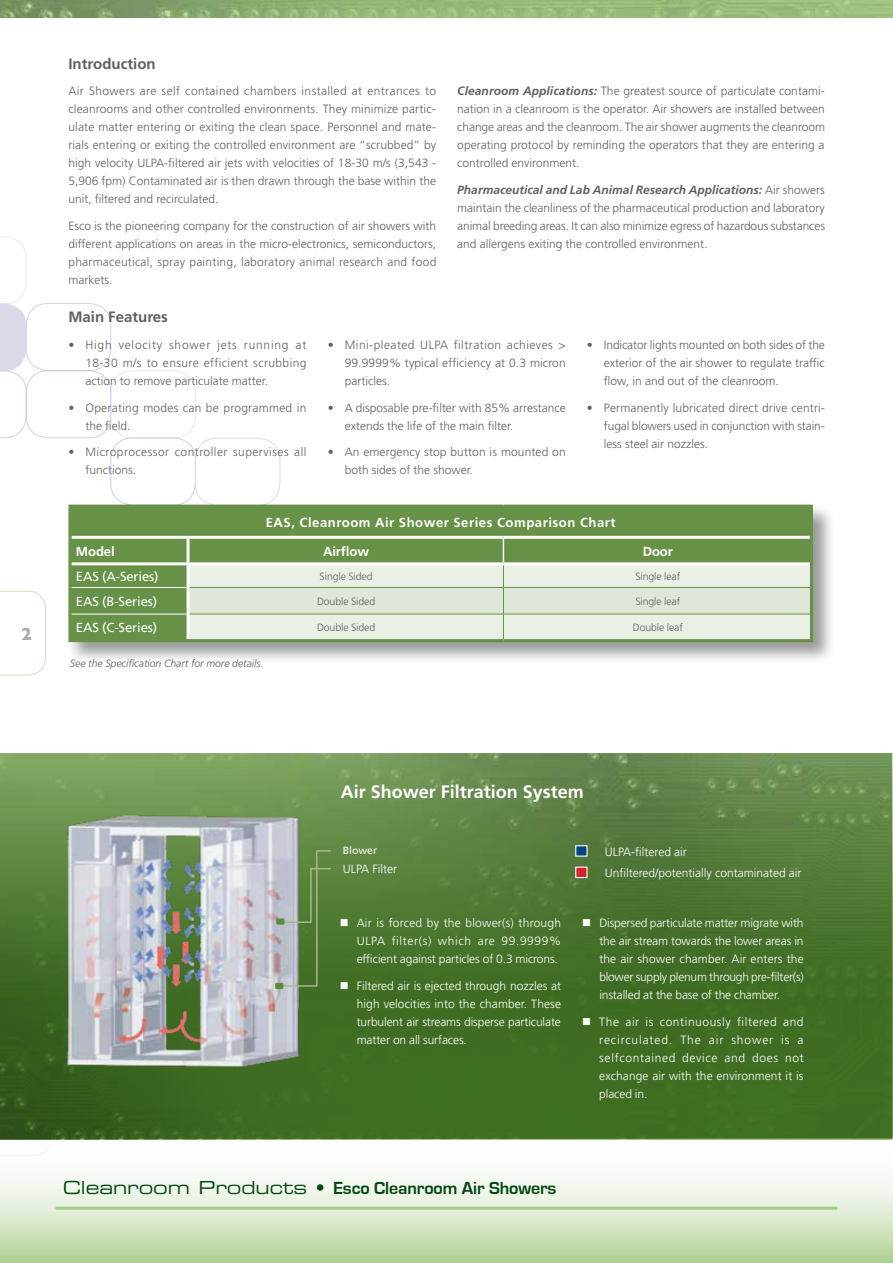
<style>
.page{position:relative;width:893px;height:1263px;background:#fff}
.page>*{position:absolute;margin:0;border:0;box-sizing:border-box;transform-origin:0 0}
.t1{font:700 18px "Eurostile";letter-spacing:-.005em;color:#004712}
.t2{font:700 18px "Frutiger LT Std";color:#fff}
.t3{font:700 18px "Gill Sans";color:#aaacaf}
.t4{font:700 15px "Frutiger LT Std";color:#5f6062}
.t5{font:700 13.2px "Frutiger LT Std";letter-spacing:.04em;color:#fff}
.t6{font:13.2px "Frutiger LT Std";letter-spacing:-.01em;color:#fff}
.t7{font:300 12px/18px "Frutiger LT Std";color:#5f6062;text-align:justify}
.t8{font:300 12px/18px "Frutiger LT Std";letter-spacing:-.01em;color:#fff;text-align:justify}
.t9{font:300 12px/18px "Frutiger LT Std";letter-spacing:.04em;color:#5f6062}
.t10{font:300 12px/18px "Frutiger LT Std";letter-spacing:.02em;color:#5f6062}
.t11{font:300 10.5px "Frutiger LT Std";letter-spacing:-.01em;color:#5f6062}
.t12{font:italic 300 10.5px "Frutiger LT Std";letter-spacing:-.005em;color:#5f6062}
.t13{font:10.5px "Frutiger LT Std";color:#fff}
.s1{font-weight:700;font-style:italic}
.s2{font-family:"Eurostile LT Std Ex 2";font-weight:400}
</style>
<div class="page">
<img style="left:0;top:0;width:893px;height:17px">
<svg style="left:0;top:1139px;width:893px;height:124px"></svg>
<hr style="left:57px;top:1207px;width:779px;height:3px;background:#a3ca83">
<svg style="left:0;top:1139px;width:55px;height:17px"></svg>
<div style="left:26px;top:370px;width:85px;height:68px;border:1px solid #b9c5dc;border-radius:22px"></div>
<div style="left:26px;top:303px;width:85px;height:68px;border:1px solid #b9c5dc;border-radius:22px"></div>
<div style="left:110px;top:438px;width:86px;height:67px;border:1px solid #b9c5dc;border-radius:22px"></div>
<div style="left:110px;top:370px;width:86px;height:68px;border:1px solid #b9c5dc;border-radius:22px"></div>
<div style="left:195px;top:438px;width:85px;height:68px;border:1px solid #d7ddeb;border-radius:22px"></div>
<svg style="left:0;top:237px;width:27px;height:201px"></svg>
<div style="left:67px;top:503px;width:768px;height:162px;background:#000;opacity:.4"></div>
<div style="left:70px;top:506px;width:741px;height:31px;background:#679146"></div>
<div style="left:71px;top:539px;width:116px;height:100px;background:#679146"></div>
<hr style="left:188px;top:536px;width:315px;height:3px;background:#fff">
<hr style="left:503px;top:536px;width:307px;height:3px;background:#fff">
<hr style="left:71px;top:536px;width:117px;height:3px;background:#fff">
<hr style="left:187px;top:539px;width:3px;height:23px;background:#fff">
<hr style="left:71px;top:562px;width:117px;height:3px;background:#fff">
<hr style="left:71px;top:587px;width:116px;height:1px;background:#fff">
<hr style="left:71px;top:614px;width:116px;height:1px;background:#fff">
<hr style="left:187px;top:565px;width:3px;height:22px;background:#fff">
<hr style="left:187px;top:587px;width:3px;height:27px;background:#fff">
<hr style="left:187px;top:614px;width:3px;height:25px;background:#fff">
<svg style="left:188px;top:539px;width:622px;height:100px;background:#c8d6bc"></svg>
<hr style="left:190px;top:587px;width:313px;height:1px;background:#679146">
<hr style="left:503px;top:587px;width:307px;height:1px;background:#679146">
<hr style="left:68px;top:505px;width:120px;height:3px;background:#679146">
<hr style="left:68px;top:508px;width:3px;height:29px;background:#679146">
<hr style="left:188px;top:505px;width:315px;height:3px;background:#679146">
<hr style="left:503px;top:505px;width:310px;height:3px;background:#679146">
<hr style="left:810px;top:508px;width:3px;height:29px;background:#679146">
<hr style="left:68px;top:537px;width:3px;height:27px;background:#679146">
<hr style="left:810px;top:537px;width:3px;height:27px;background:#679146">
<hr style="left:68px;top:564px;width:3px;height:23px;background:#679146">
<hr style="left:810px;top:564px;width:3px;height:23px;background:#679146">
<hr style="left:68px;top:587px;width:3px;height:27px;background:#679146">
<hr style="left:810px;top:587px;width:3px;height:27px;background:#679146">
<hr style="left:68px;top:614px;width:3px;height:25px;background:#679146">
<hr style="left:810px;top:614px;width:3px;height:25px;background:#679146">
<hr style="left:68px;top:639px;width:120px;height:3px;background:#679146">
<hr style="left:188px;top:639px;width:315px;height:3px;background:#679146">
<hr style="left:503px;top:639px;width:310px;height:3px;background:#679146">
<svg style="left:0;top:753px;width:893px;height:386px;background:#4e7732"></svg>
<img style="left:61px;top:801px;width:243px;height:272px">
<div style="left:575px;top:845px;width:13px;height:12px;background:#00467f;border:1px solid #fff"></div>
<div style="left:575px;top:866px;width:13px;height:12px;background:#d2232a;border:1px solid #fff"></div>
<svg style="left:275px;top:849px;width:57px;height:138px;background:#7e9772"></svg>
<div style="left:276px;top:918px;width:8px;height:7px;background:#5b8c3e"></div>
<div style="left:275px;top:983px;width:8px;height:6px;background:#5b8c3e"></div>
<svg style="left:0;top:591px;width:46px;height:84px"></svg>
<svg style="left:341px;top:919px;width:7px;height:7px"></svg>
<svg style="left:341px;top:982px;width:7px;height:7px"></svg>
<svg style="left:583px;top:919px;width:7px;height:7px"></svg>
<svg style="left:583px;top:1018px;width:7px;height:7px"></svg>
<h1 class="t3" style="left:21px;top:619px;width:12px">2</h1>
<p class="t4" style="left:68px;top:55px;width:89px">Introduction</p>
<p class="t7" style="left:68px;top:82px;width:369px">Air Showers are self contained chambers installed at entrances to cleanrooms and other controlled environments. They minimize partic&shy;ulate matter entering or exiting the clean space. Personnel and mate&shy;rials entering or exiting the controlled environment are “scrubbed” by high velocity ULPA-filtered air jets with velocities of 18-30 m/s (3,543 - 5,906 fpm) Contaminated air is then drawn through the base within the unit, filtered and recirculated.</p>
<p class="t7" style="left:68px;top:217px;width:369px">Esco is the pioneering company for the construction of air showers with different applications on areas in the micro-electronics, semiconductors, pharmaceutical, spray painting, laboratory animal research and food markets.</p>
<p class="t7" style="left:457px;top:82px;width:369px"><span class="s1">Cleanroom Applications:</span> The greatest source of particulate contami&shy;nation in a cleanroom is the operator. Air showers are installed between change areas and the cleanroom. The air shower augments the cleanroom operating protocol by reminding the operators that they are entering a controlled environment.</p>
<p class="t7" style="left:457px;top:181px;width:369px"><span class="s1">Pharmaceutical and Lab Animal Research Applications:</span> Air showers maintain the cleanliness of the pharmaceutical production and laboratory animal breeding areas. It can also minimize egress of hazardous substances and allergens exiting the controlled environment.</p>
<p class="t4" style="left:68px;top:308px;width:101px">Main Features</p>
<p class="t7" style="left:85px;top:336px;width:223px;text-indent:-17px">• High velocity shower jets running at 18-30 m/s to ensure efficient scrubbing action to remove particulate matter.</p>
<p class="t10" style="left:85px;top:399px;width:222px;text-indent:-17px">• Operating modes can be programmed in the field.</p>
<p class="t9" style="left:85px;top:443px;width:223px;text-indent:-17px">• Microprocessor controller supervises all functions.</p>
<p class="t7" style="left:345px;top:336px;width:223px;text-indent:-17px">• Mini-pleated ULPA filtration achieves &gt; 99.9999% typical efficiency at 0.3 micron particles.</p>
<p class="t7" style="left:345px;top:399px;width:222px;text-indent:-17px">• A disposable pre-filter with 85% arrestance extends the life of the main filter.</p>
<p class="t7" style="left:345px;top:443px;width:223px;text-indent:-17px">• An emergency stop button is mounted on both sides of the shower.</p>
<p class="t7" style="left:604px;top:336px;width:222px;text-indent:-17px">• Indicator lights mounted on both sides of the exterior of the air shower to regulate traffic flow, in and out of the cleanroom.</p>
<p class="t7" style="left:604px;top:399px;width:222px;text-indent:-17px">• Permanently lubricated direct drive centri&shy;fugal blowers used in conjunction with stain&shy;less steel air nozzles.</p>
<p class="t5" style="left:266px;top:514px;width:351px">EAS, Cleanroom Air Shower Series Comparison Chart</p>
<p class="t5" style="left:76px;top:543px;width:40px">Model</p>
<p class="t5" style="left:323px;top:543px;width:48px">Airflow</p>
<p class="t5" style="left:643px;top:543px;width:32px">Door</p>
<p class="t6" style="left:76px;top:568px;width:84px">EAS (A-Series)</p>
<p class="t11" style="left:320px;top:570px;width:54px">Single Sided</p>
<p class="t11" style="left:635px;top:570px;width:46px">Single leaf</p>
<p class="t6" style="left:76px;top:593px;width:83px">EAS (B-Series)</p>
<p class="t11" style="left:317px;top:595px;width:60px">Double Sided</p>
<p class="t11" style="left:635px;top:595px;width:46px">Single leaf</p>
<p class="t6" style="left:76px;top:620px;width:83px">EAS (C-Series)</p>
<p class="t11" style="left:317px;top:622px;width:60px">Double Sided</p>
<p class="t11" style="left:633px;top:622px;width:52px">Double leaf</p>
<p class="t12" style="left:70px;top:657px;width:195px">See the Specification Chart for more details.</p>
<h1 class="t2" style="left:341px;top:781px;width:245px">Air Shower Filtration System</h1>
<p class="t13" style="left:343px;top:844px;width:36px">Blower</p>
<p class="t8" style="left:343px;top:860px;width:56px">ULPA Filter</p>
<p class="t8" style="left:357px;top:914px;width:206px">Air is forced by the blower(s) through ULPA filter(s) which are 99.9999% efficient against particles of 0.3 microns.</p>
<p class="t8" style="left:357px;top:977px;width:206px">Filtered air is ejected through nozzles at high velocities into the chamber. These turbulent air streams disperse particulate matter on all surfaces.</p>
<p class="t8" style="left:605px;top:841px;width:198px;line-height:21.1px">ULPA-filtered air<br>Unfiltered/potentially contaminated air</p>
<p class="t8" style="left:599px;top:914px;width:206px">Dispersed particulate matter migrate with the air stream towards the lower areas in the air shower chamber. Air enters the blower supply plenum through pre-filter(s) installed at the base of the chamber.</p>
<p class="t8" style="left:599px;top:1013px;width:206px">The air is continuously filtered and recirculated. The air shower is a selfcontained device and does not exchange air with the environment it is placed in.</p>
<h1 class="t1" style="left:63px;top:1178px;width:495px"><span class="s2">Cleanroom Products •</span> Esco Cleanroom Air Showers</h1>
</div>
